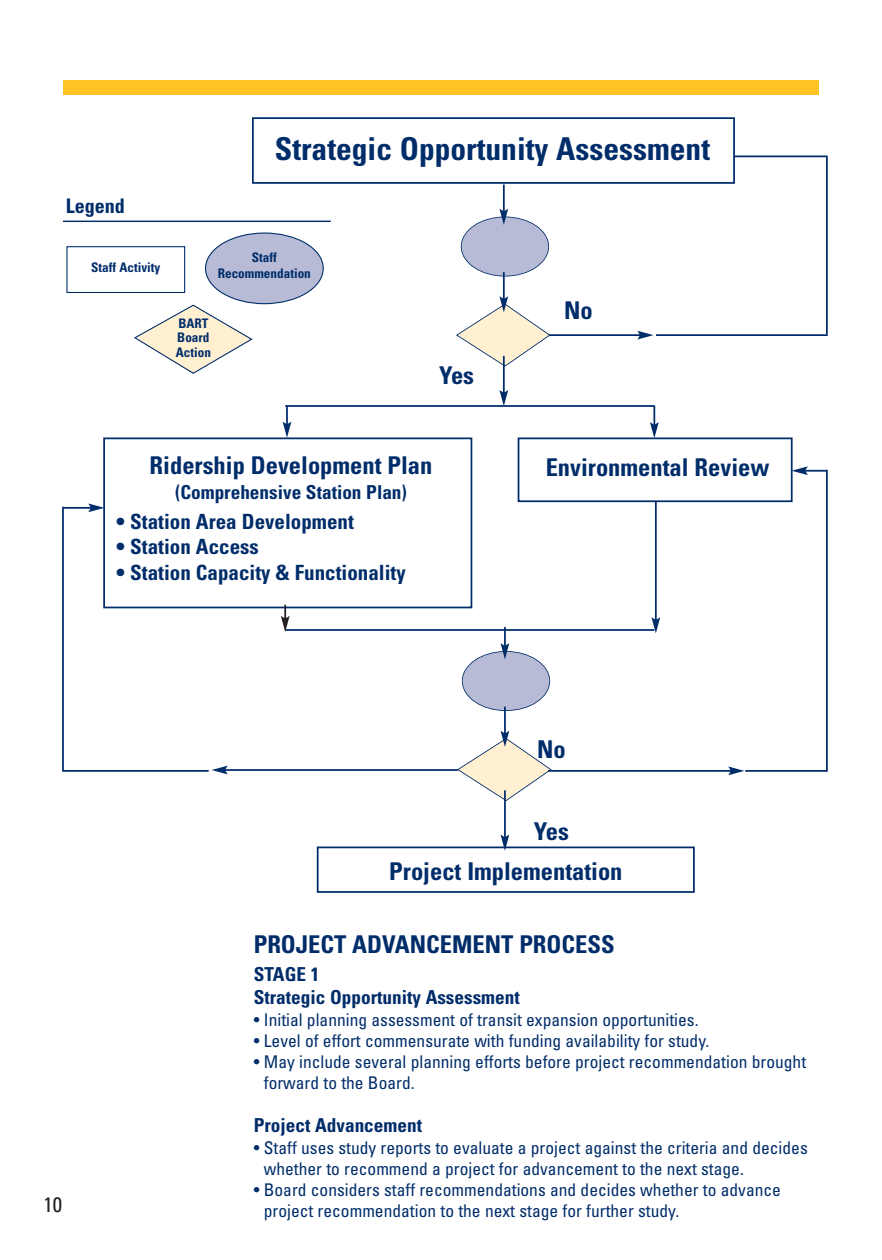
<style>
.page{position:relative;width:882px;height:1260px;background:#fff}
.page>*{position:absolute;margin:0;border:0;box-sizing:border-box;transform-origin:0 0}
.t1{font:700 condensed 31.5px "Univers";color:#002d6a}
.t2{font:700 condensed 24.5px "Univers";color:#002d6a}
.t3{font:700 condensed 21px "Univers";color:#002d6a}
.t4{font:condensed 21px "Univers";color:#231f20}
.t5{font:700 condensed 20.12px "Univers";color:#002d6a}
.t6{font:700 condensed 19.25px/23.1px "Univers";color:#002d6a}
.t7{font:condensed 17.5px/21px "Univers";color:#002d6a}
.t8{font:700 condensed 13.12px/14.3px "Univers";color:#002d6a;text-align:center}
</style>
<div class="page">
<div style="left:63px;top:80px;width:756px;height:14px;background:#ffc424"></div>
<div style="left:66px;top:246px;width:119px;height:47px;border:1px solid #002d6a"></div>
<svg style="left:134px;top:233px;width:190px;height:141px"></svg>
<svg style="left:252px;top:117px;width:576px;height:68px"></svg>
<hr style="left:826px;top:156px;width:2px;height:178px;background:#002d6a">
<hr style="left:479px;top:334px;width:161px;height:2px;background:#002d6a">
<svg style="left:637px;top:331px;width:17px;height:9px"></svg>
<div style="left:461px;top:217px;width:88px;height:59px;background:#b7bbd5;border-radius:50%"></div>
<div style="left:461px;top:217px;width:88px;height:60px;border:2px solid #002d6a;border-radius:50%"></div>
<hr style="left:503px;top:185px;width:2px;height:27px;background:#002d6a">
<svg style="left:499px;top:209px;width:9px;height:16px"></svg>
<hr style="left:503px;top:272px;width:2px;height:27px;background:#002d6a">
<svg style="left:456px;top:296px;width:94px;height:71px"></svg>
<hr style="left:503px;top:356px;width:2px;height:37px;background:#002d6a">
<svg style="left:499px;top:390px;width:9px;height:15px"></svg>
<hr style="left:285px;top:405px;width:369px;height:2px;background:#002d6a">
<hr style="left:286px;top:405px;width:2px;height:20px;background:#002d6a">
<svg style="left:283px;top:422px;width:8px;height:15px"></svg>
<svg style="left:650px;top:406px;width:9px;height:31px"></svg>
<hr style="left:656px;top:334px;width:172px;height:2px;background:#002d6a">
<svg style="left:103px;top:437px;width:690px;height:456px"></svg>
<hr style="left:63px;top:221px;width:268px;height:1px;background:#002d6a">
<div style="left:462px;top:651px;width:88px;height:60px;background:#b7bbd5;border-radius:50%"></div>
<div style="left:462px;top:651px;width:88px;height:60px;border:2px solid #002d6a;border-radius:50%"></div>
<svg style="left:501px;top:627px;width:8px;height:32px"></svg>
<hr style="left:504px;top:707px;width:2px;height:27px;background:#002d6a">
<svg style="left:457px;top:731px;width:95px;height:70px"></svg>
<hr style="left:504px;top:790px;width:2px;height:48px;background:#002d6a">
<svg style="left:501px;top:835px;width:8px;height:16px"></svg>
<hr style="left:225px;top:769px;width:233px;height:2px;background:#002d6a">
<svg style="left:212px;top:766px;width:16px;height:8px"></svg>
<hr style="left:62px;top:507px;width:2px;height:265px;background:#002d6a">
<hr style="left:826px;top:470px;width:2px;height:302px;background:#002d6a">
<hr style="left:805px;top:470px;width:22px;height:2px;background:#002d6a">
<svg style="left:792px;top:466px;width:16px;height:9px"></svg>
<hr style="left:63px;top:507px;width:28px;height:2px;background:#002d6a">
<svg style="left:88px;top:503px;width:16px;height:9px"></svg>
<hr style="left:285px;top:629px;width:369px;height:2px;background:#002d6a">
<hr style="left:548px;top:770px;width:183px;height:2px;background:#002d6a">
<svg style="left:728px;top:766px;width:16px;height:9px"></svg>
<hr style="left:745px;top:770px;width:82px;height:2px;background:#002d6a">
<hr style="left:655px;top:501px;width:2px;height:119px;background:#002d6a">
<svg style="left:651px;top:617px;width:9px;height:16px"></svg>
<svg style="left:281px;top:605px;width:9px;height:27px"></svg>
<hr style="left:63px;top:770px;width:146px;height:2px;background:#002d6a">
<p class="t5" style="left:66px;top:199px;width:61px">Legend</p>
<h1 class="t1" style="left:275px;top:138px;width:437px">Strategic Opportunity Assessment</h1>
<p class="t8" style="left:91px;top:262px;width:71px">Staff Activity</p>
<p class="t8" style="left:218px;top:251px;width:95px;line-height:15.8px">Staff<br>Recommendation</p>
<p class="t8" style="left:176px;top:318px;width:37px;text-align:left">BART<br>Board<br>Action</p>
<h2 class="t2" style="left:439px;top:367px;width:37px">Yes</h2>
<h2 class="t2" style="left:150px;top:456px;width:284px">Ridership Development Plan</h2>
<p class="t6" style="left:175px;top:483px;width:233px">(Comprehensive Station Plan)</p>
<p class="t3" style="left:116px;top:514px;width:239px">• Station Area Development</p>
<p class="t3" style="left:116px;top:539px;width:144px">• Station Access</p>
<p class="t3" style="left:116px;top:564px;width:291px">• Station Capacity &amp; Functionality</p>
<h2 class="t2" style="left:564px;top:301px;width:30px">No</h2>
<h2 class="t2" style="left:546px;top:458px;width:225px">Environmental Review</h2>
<h2 class="t2" style="left:537px;top:740px;width:30px">No</h2>
<h2 class="t2" style="left:534px;top:822px;width:37px">Yes</h2>
<h2 class="t2" style="left:389px;top:862px;width:235px">Project Implementation</h2>
<h2 class="t2" style="left:254px;top:936px;width:362px">PROJECT ADVANCEMENT PROCESS</h2>
<p class="t6" style="left:254px;top:964px;width:267px">STAGE 1<br>Strategic Opportunity Assessment</p>
<p class="t7" style="left:254px;top:1011px;width:446px">• Initial planning assessment of transit expansion opportunities.</p>
<p class="t7" style="left:254px;top:1032px;width:457px">• Level of effort commensurate with funding availability for study.</p>
<p class="t7" style="left:264px;top:1053px;width:544px;text-indent:-10px">• May include several planning efforts before project recommendation brought forward to the Board.</p>
<p class="t6" style="left:254px;top:1116px;width:170px">Project Advancement</p>
<p class="t7" style="left:264px;top:1139px;width:545px;text-indent:-10px">• Staff uses study reports to evaluate a project against the criteria and decides whether to recommend a project for advancement to the next stage.</p>
<p class="t7" style="left:254px;top:1181px;width:529px">• Board considers staff recommendations and decides whether to advance</p>
<p class="t4" style="left:44px;top:1197px;width:20px">10</p>
<p class="t7" style="left:264px;top:1202px;width:417px">project recommendation to the next stage for further study.</p>
</div>
